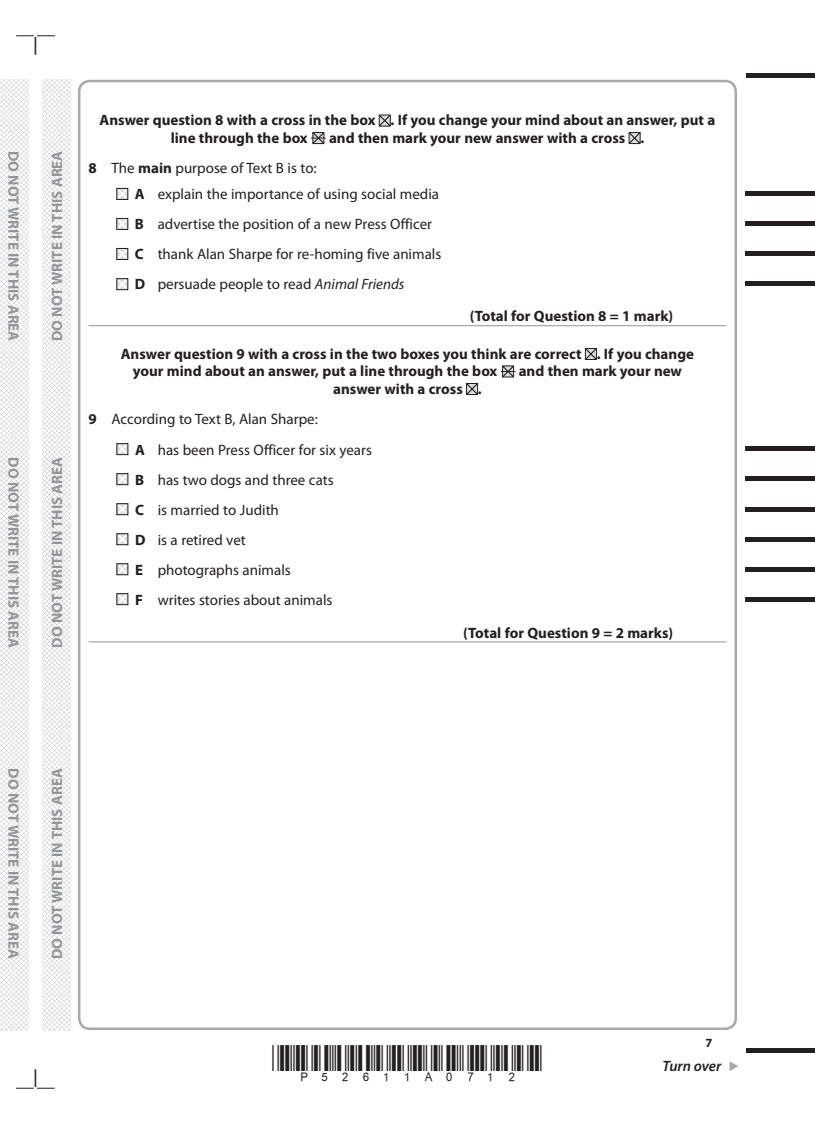
<style>
.page{position:relative;width:815px;height:1124px;background:#fff}
.page>*{position:absolute;margin:0;border:0;box-sizing:border-box;transform-origin:0 0}
.t1{font:15px/30px "Myriad Pro";color:#231f20}
.t2{font:700 15px/17.5px "Myriad Pro";color:#231f20}
.t3{font:700 15px "Myriad Pro";color:#939598}
.t4{font:italic 600 15px "Myriad Pro";letter-spacing:-.005em;color:#231f20}
.t5{font:700 12.5px "Myriad Pro";color:#231f20}
.s1{font-weight:700}
.s2{font-style:italic}
</style>
<div class="page">
<hr style="left:746px;top:73px;width:69px;height:4px;background:#231f20">
<div style="left:746px;top:1047px;width:69px;height:5px;background:#231f20"></div>
<svg style="left:729px;top:1061px;width:9px;height:10px"></svg>
<svg style="left:16px;top:35px;width:39px;height:20px"></svg>
<svg style="left:16px;top:1069px;width:39px;height:19px"></svg>
<img style="left:0;top:80px;width:28px;height:949px">
<img style="left:43px;top:80px;width:28px;height:949px">
<div style="left:746px;top:191px;width:69px;height:5px;background:#231f20"></div>
<div style="left:746px;top:221px;width:69px;height:5px;background:#231f20"></div>
<div style="left:746px;top:251px;width:69px;height:5px;background:#231f20"></div>
<hr style="left:746px;top:282px;width:69px;height:4px;background:#231f20">
<svg style="left:116px;top:187px;width:13px;height:13px"></svg>
<svg style="left:116px;top:217px;width:13px;height:13px"></svg>
<svg style="left:116px;top:278px;width:13px;height:13px"></svg>
<svg style="left:116px;top:248px;width:13px;height:12px"></svg>
<div style="left:746px;top:446px;width:69px;height:5px;background:#231f20"></div>
<div style="left:746px;top:476px;width:69px;height:5px;background:#231f20"></div>
<div style="left:746px;top:506px;width:69px;height:5px;background:#231f20"></div>
<div style="left:746px;top:566px;width:69px;height:5px;background:#231f20"></div>
<hr style="left:746px;top:537px;width:69px;height:4px;background:#231f20">
<hr style="left:746px;top:597px;width:69px;height:4px;background:#231f20">
<svg style="left:116px;top:443px;width:13px;height:12px"></svg>
<svg style="left:116px;top:473px;width:13px;height:12px"></svg>
<svg style="left:116px;top:533px;width:13px;height:12px"></svg>
<svg style="left:116px;top:593px;width:13px;height:12px"></svg>
<svg style="left:116px;top:503px;width:13px;height:12px"></svg>
<svg style="left:116px;top:563px;width:13px;height:12px"></svg>
<hr style="left:89px;top:325px;width:637px;height:1px;background:#a8a9ad">
<hr style="left:89px;top:641px;width:637px;height:1px;background:#a8a9ad">
<svg style="left:378px;top:114px;width:13px;height:13px"></svg>
<svg style="left:311px;top:132px;width:15px;height:13px"></svg>
<svg style="left:628px;top:132px;width:13px;height:13px"></svg>
<svg style="left:584px;top:348px;width:13px;height:12px"></svg>
<svg style="left:501px;top:365px;width:14px;height:13px"></svg>
<svg style="left:466px;top:383px;width:13px;height:12px"></svg>
<p class="t3" style="left:23px;top:151px;width:192px;rotate:90deg">DO NOT WRITE IN THIS AREA</p>
<p class="t3" style="left:23px;top:457px;width:192px;rotate:90deg">DO NOT WRITE IN THIS AREA</p>
<p class="t3" style="left:47px;top:341px;width:192px;rotate:-90deg">DO NOT WRITE IN THIS AREA</p>
<p class="t3" style="left:47px;top:647px;width:192px;rotate:-90deg">DO NOT WRITE IN THIS AREA</p>
<p class="t2" style="left:171px;top:111px;width:546px;text-indent:-71px">Answer question 8 with a cross in the box . If you change your mind about an answer, put a line through the box</p>
<p class="t2" style="left:329px;top:128px;width:317px">and then mark your new answer with a cross .</p>
<p class="t1" style="left:135px;top:154px;width:306px;line-height:26.4px;text-indent:-46px"><span class="s1">8</span> The <span class="s1">main</span> purpose of Text B is to:<br><span class="s1">A</span> explain the importance of using social media</p>
<p class="t1" style="left:135px;top:209px;width:308px"><span class="s1">B</span> advertise the position of a new Press Officer<br><span class="s1">C</span> thank Alan Sharpe for re-homing five animals<br><span class="s1">D</span> persuade people to read <span class="s2">Animal Friends</span></p>
<p class="t2" style="left:470px;top:307px;width:205px">(Total for Question 8 = 1 mark)</p>
<p class="t2" style="left:133px;top:344px;width:563px;text-indent:-12px">Answer question 9 with a cross in the two boxes you think are correct . If you change your mind about an answer, put a line through the box</p>
<p class="t2" style="left:519px;top:362px;width:165px">and then mark your new</p>
<p class="t2" style="left:333px;top:379px;width:150px">answer with a cross .</p>
<p class="t1" style="left:135px;top:402px;width:239px;line-height:31.6px;text-indent:-46px"><span class="s1">9</span> According to Text B, Alan Sharpe:<br><span class="s1">A</span> has been Press Officer for six years</p>
<p class="t1" style="left:135px;top:465px;width:200px"><span class="s1">B</span> has two dogs and three cats<br><span class="s1">C</span> is married to Judith<br><span class="s1">D</span> is a retired vet<br><span class="s1">E</span> photographs animals<br><span class="s1">F</span> writes stories about animals</p>
<p class="t2" style="left:463px;top:623px;width:212px">(Total for Question 9 = 2 marks)</p>
<p class="t3" style="left:23px;top:768px;width:192px;rotate:90deg">DO NOT WRITE IN THIS AREA</p>
<p class="t3" style="left:47px;top:958px;width:192px;rotate:-90deg">DO NOT WRITE IN THIS AREA</p>
<p class="t5" style="left:705px;top:1034px;width:8px">7</p>
<p class="t4" style="left:663px;top:1056px;width:60px">Turn over</p>
</div>
